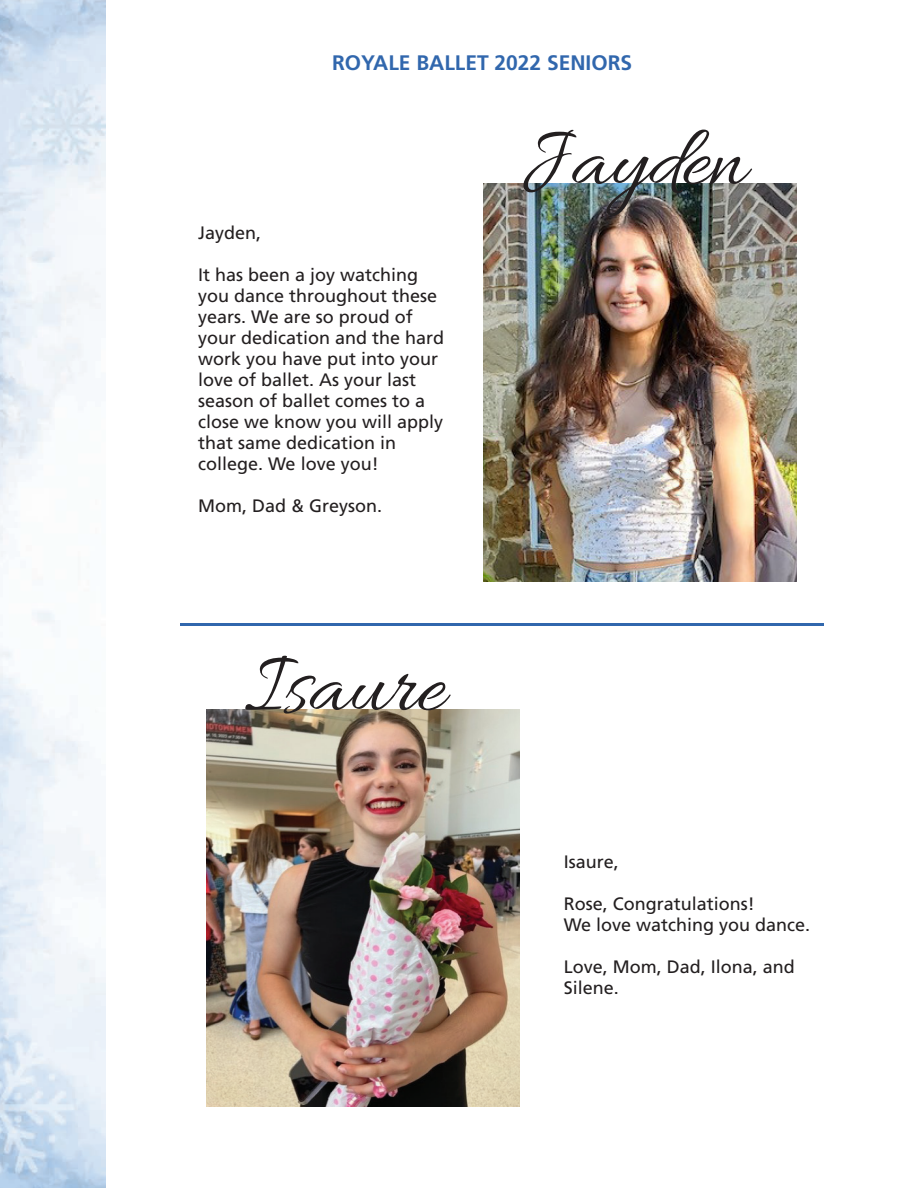
<style>
.page{position:relative;width:918px;height:1188px;background:#fff}
.page>*{position:absolute;margin:0;border:0;box-sizing:border-box;transform-origin:0 0}
.t1{font:88.5px "Allura";color:#231f20}
.t2{font:700 21px "Frutiger LT Std";color:#3167ad}
.t3{font:18px/21px "Frutiger LT Std";color:#231f20}
</style>
<div class="page">
<img style="left:0;top:0;width:106px;height:1188px">
<img style="left:206px;top:710px;width:313px;height:397px">
<img style="left:483px;top:184px;width:313px;height:397px">
<hr style="left:180px;top:623px;width:644px;height:3px;background:#3167ad">
<p class="t2" style="left:332px;top:50px;width:302px">ROYALE BALLET 2022 SENIORS</p>
<p class="t3" style="left:198px;top:222px;width:65px">Jayden,</p>
<p class="t3" style="left:198px;top:264px;width:248px">It has been a joy watching you dance throughout these years. We are so proud of your dedication and the hard work you have put into your love of ballet. As your last season of ballet comes to a close we know you will apply that same dedication in college. We love you!</p>
<p class="t3" style="left:198px;top:495px;width:186px">Mom, Dad &amp; Greyson.</p>
<p class="t1" style="left:245px;top:637px;width:202px">Isaure</p>
<p class="t1" style="left:520px;top:111px;width:227px">Jayden</p>
<p class="t3" style="left:564px;top:851px;width:57px">Isaure,</p>
<p class="t3" style="left:564px;top:893px;width:193px">Rose, Congratulations!</p>
<p class="t3" style="left:564px;top:914px;width:248px">We love watching you dance.</p>
<p class="t3" style="left:564px;top:956px;width:233px">Love, Mom, Dad, Ilona, and<br>Silene.</p>
</div>
